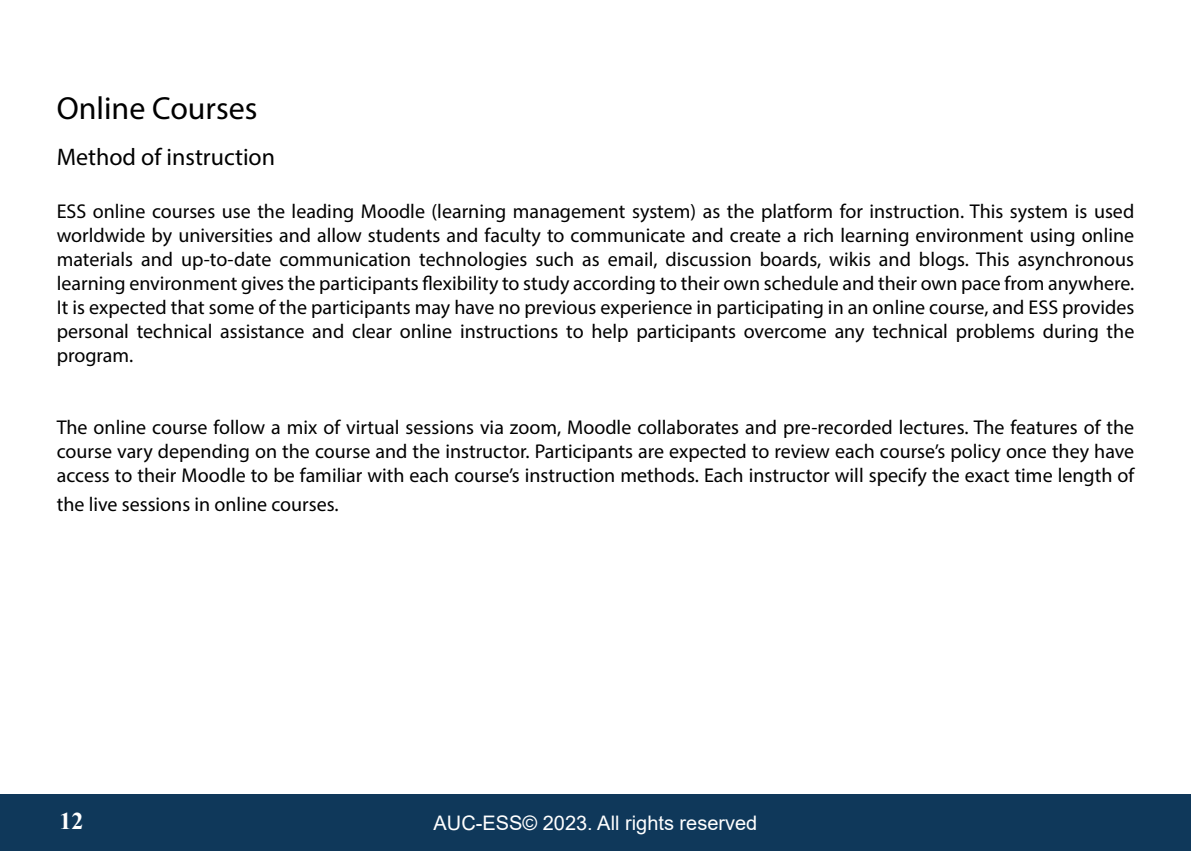
<style>
.page{position:relative;width:1191px;height:851px;background:#fff}
.page>*{position:absolute;margin:0;border:0;box-sizing:border-box;transform-origin:0 0}
.t1{font:32px "Myriad Pro";color:#000}
.t2{font:24px "Myriad Pro";color:#000}
.t3{font:700 24px "Times New Roman";color:#fff}
.t4{font:20px/24px "Myriad Pro";color:#000;text-align:justify}
.t5{font:20px "Arial";color:#fff}
</style>
<div class="page">
<div style="left:0;top:794px;width:1191px;height:56px;background:#0f385a"></div>
<h1 class="t1" style="left:57px;top:89px;width:202px">Online Courses</h1>
<p class="t2" style="left:57px;top:142px;width:220px">Method of instruction</p>
<p class="t4" style="left:57px;top:198px;width:1079px">ESS online courses use the leading Moodle (learning management system) as the platform for instruction. This system is used worldwide by universities and allow students and faculty to communicate and create a rich learning environment using online materials and up-to-date communication technologies such as email, discussion boards, wikis and blogs. This asynchronous learning environment gives the participants flexibility to study according to their own schedule and their own pace from anywhere.<br>It is expected that some of the participants may have no previous experience in participating in an online course, and ESS provides personal technical assistance and clear online instructions to help participants overcome any technical problems during the program.</p>
<p class="t4" style="left:57px;top:414px;width:1079px">The online course follow a mix of virtual sessions via zoom, Moodle collaborates and pre-recorded lectures. The features of the course vary depending on the course and the instructor. Participants are expected to review each course’s policy once they have access to their Moodle to be familiar with each course’s instruction methods. Each instructor will specify the exact time length of</p>
<p class="t4" style="left:57px;top:491px;width:283px">the live sessions in online courses.</p>
<p class="t3" style="left:60px;top:803px;width:26px">12</p>
<p class="t5" style="left:433px;top:808px;width:325px">AUC-ESS© 2023. All rights reserved</p>
</div>
